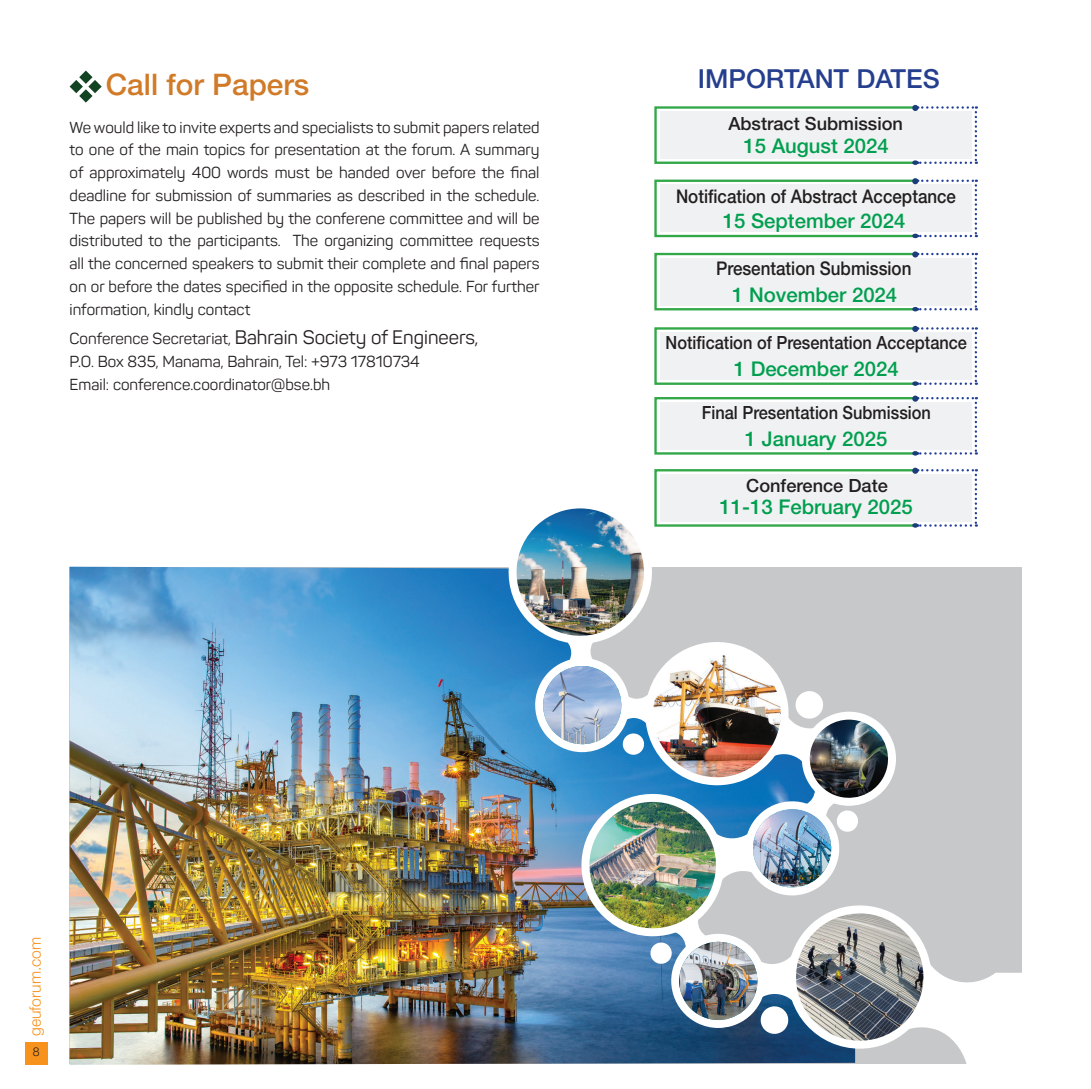
<style>
.page{position:relative;width:1091px;height:1089px;background:#fff}
.page>*{position:absolute;margin:0;border:0;box-sizing:border-box;transform-origin:0 0}
.t1{font:500 29.75px "Helvetica Neue LT Std";color:#d17a28}
.t2{font:500 26.25px "Helvetica Neue LT Std";color:#253f8e}
.t3{font:500 20.3px "Helvetica Neue LT Std";color:#009f4f}
.t4{font:19.25px "Panton";color:#231f20}
.t5{font:500 18.9px "Helvetica Neue LT Std";color:#231f20;scale:.9 1}
.t6{font:500 18.2px "Helvetica Neue LT Std";color:#231f20;scale:.9 1}
.t7{font:500 18.2px "Helvetica Neue LT Std";color:#231f20}
.t8{font:15.75px/22.8px "Panton";color:#231f20;text-align:justify}
.t9{font:300 15.75px "Helvetica Neue LT Std";color:#f7931d}
.t10{font:300 12.25px "Helvetica Neue LT Std";color:#231f20}
.s1{font-size:15.75px}
</style>
<div class="page">
<div style="left:25px;top:1042px;width:22px;height:22px;background:#f7931d"></div>
<img style="left:70px;top:567px;width:437px;height:498px">
<div style="left:659px;top:111px;width:312px;height:48px;background:#f0f1f2"></div>
<div style="left:654px;top:106px;width:262px;height:58px;border:2px solid #32a849"></div>
<svg style="left:911px;top:106px;width:65px;height:59px"></svg>
<svg style="left:911px;top:105px;width:7px;height:6px"></svg>
<div style="left:659px;top:185px;width:312px;height:47px;background:#f0f1f2"></div>
<div style="left:654px;top:180px;width:262px;height:57px;border:2px solid #32a849"></div>
<svg style="left:911px;top:180px;width:65px;height:58px"></svg>
<svg style="left:911px;top:178px;width:7px;height:6px"></svg>
<div style="left:659px;top:258px;width:312px;height:47px;background:#f0f1f2"></div>
<div style="left:654px;top:253px;width:262px;height:57px;border:2px solid #32a849"></div>
<svg style="left:911px;top:253px;width:65px;height:58px"></svg>
<svg style="left:911px;top:251px;width:7px;height:7px"></svg>
<div style="left:659px;top:332px;width:312px;height:48px;background:#f0f1f2"></div>
<div style="left:654px;top:327px;width:262px;height:58px;border:2px solid #32a849"></div>
<svg style="left:911px;top:327px;width:65px;height:59px"></svg>
<svg style="left:911px;top:326px;width:7px;height:6px"></svg>
<div style="left:659px;top:402px;width:312px;height:48px;background:#f0f1f2"></div>
<div style="left:654px;top:397px;width:262px;height:58px;border:2px solid #32a849"></div>
<svg style="left:911px;top:397px;width:65px;height:59px"></svg>
<svg style="left:911px;top:395px;width:7px;height:7px"></svg>
<img style="left:507px;top:469px;width:515px;height:595px">
<img style="left:794px;top:913px;width:131px;height:129px">
<svg style="left:70px;top:71px;width:32px;height:32px"></svg>
<h1 class="t1" style="left:106px;top:67px;width:205px">Call for Papers</h1>
<p class="t8" style="left:70px;top:116px;width:471px">We would like to invite experts and specialists to submit papers related to one of the main topics for presentation at the forum. A summary of approximately 400 words must be handed over before the final deadline for submission of summaries as described in the schedule.<br>The papers will be published by the conferene committee and will be distributed to the participants. The organizing committee requests all the concerned speakers to submit their complete and final papers on or before the dates specified in the opposite schedule. For further information, kindly contact</p>
<p class="t4" style="left:70px;top:326px;width:410px"><span class="s1">Conference Secretariat,</span> Bahrain Society of Engineers,</p>
<p class="t8" style="left:70px;top:350px;width:352px">P.O. Box 835, Manama, Bahrain, Tel: +973 17810734<br>Email: conference.coordinator@bse.bh</p>
<h2 class="t2" style="left:697px;top:63px;width:243px">IMPORTANT DATES</h2>
<p class="t7" style="left:728px;top:113px;width:176px">Abstract Submission</p>
<p class="t3" style="left:743px;top:133px;width:147px">15 August 2024</p>
<p class="t5" style="left:676px;top:185px;width:312px">Notification of Abstract Acceptance</p>
<p class="t3" style="left:722px;top:208px;width:184px">15 September 2024</p>
<p class="t5" style="left:715px;top:257px;width:218px">Presentation Submission</p>
<p class="t3" style="left:732px;top:283px;width:166px">1 November 2024</p>
<p class="t6" style="left:665px;top:331px;width:336px">Notification of Presentation Acceptance</p>
<p class="t3" style="left:733px;top:357px;width:166px">1 December 2024</p>
<p class="t6" style="left:701px;top:401px;width:256px">Final Presentation Submission</p>
<p class="t3" style="left:744px;top:426px;width:144px">1 January 2025</p>
<p class="t7" style="left:746px;top:474px;width:143px">Conference Date</p>
<p class="t3" style="left:719px;top:495px;width:195px">11-13 February 2025</p>
<p class="t9" style="left:25px;top:1036px;width:101px;rotate:-90deg">geuforum.com</p>
<p class="t10" style="left:33px;top:1044px;width:8px">8</p>
</div>
